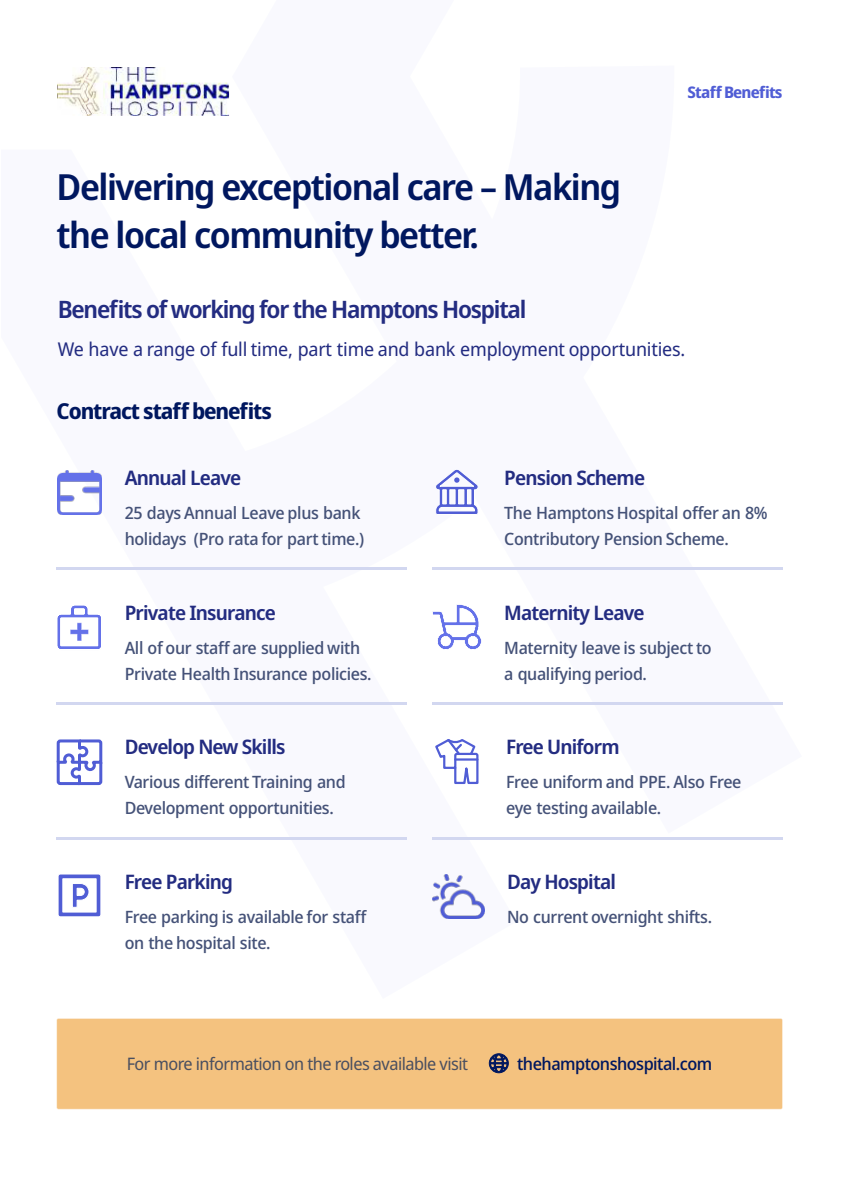
<style>
.page{position:relative;width:841px;height:1191px;background:#fff}
.page>*{position:absolute;margin:0;border:0;box-sizing:border-box;transform-origin:0 0}
.t1{font:600 36px/48px "Noto Sans Display";letter-spacing:-.04em;color:#00175f}
.t2{font:600 24px "Noto Sans Display";letter-spacing:-.05em;color:#232c81}
.t3{font:700 22px "Noto Sans Display";letter-spacing:-.05em;color:#00175f}
.t4{font:600 20px "Noto Sans Display";letter-spacing:-.04em;color:#232c81}
.t5{font:19px "Noto Sans Display";letter-spacing:-.01em;color:#232c81}
.t6{font:17.2px "Noto Sans Display";letter-spacing:-.03em;color:rgb(55 66 92/.9)}
.t7{font:500 17.2px "Noto Sans Display";letter-spacing:-.03em;color:#00175f}
.t8{font:500 17px/26px "Noto Sans Display";letter-spacing:-.02em;color:#455278}
.t9{font:700 16px "Noto Sans Display";letter-spacing:-.05em;color:#505dd5}
</style>
<div class="page">
<img style="left:58px;top:68px;width:172px;height:48px">
<hr style="left:432px;top:568px;width:351px;height:2px;background:#d2d7f0">
<hr style="left:57px;top:568px;width:350px;height:2px;background:#d2d7f0">
<svg style="left:432px;top:605px;width:49px;height:45px"></svg>
<hr style="left:432px;top:703px;width:351px;height:2px;background:#d2d7f0">
<svg style="left:57px;top:605px;width:44px;height:44px"></svg>
<hr style="left:57px;top:703px;width:350px;height:2px;background:#d2d7f0">
<svg style="left:435px;top:739px;width:44px;height:45px"></svg>
<hr style="left:432px;top:837px;width:351px;height:3px;background:#d2d7f0">
<svg style="left:56px;top:739px;width:47px;height:47px"></svg>
<hr style="left:57px;top:837px;width:350px;height:3px;background:#d2d7f0">
<img style="left:432px;top:874px;width:52px;height:45px">
<div style="left:57px;top:1018px;width:726px;height:91px;background:#f4c27f;border-radius:2px"></div>
<div style="left:56px;top:1018px;width:727px;height:92px;border:1px solid #fff;border-radius:2px"></div>
<svg style="left:489px;top:1054px;width:20px;height:19px"></svg>
<img style="left:57px;top:470px;width:45px;height:44px">
<svg style="left:435px;top:469px;width:43px;height:45px"></svg>
<svg style="left:58px;top:874px;width:43px;height:43px"></svg>
<h1 class="t1" style="left:57px;top:162px;width:566px">Delivering exceptional care – Making the local community better.</h1>
<p class="t9" style="left:688px;top:81px;width:96px">Staff Benefits</p>
<h2 class="t2" style="left:58px;top:292px;width:470px">Benefits of working for the Hamptons Hospital</h2>
<p class="t5" style="left:58px;top:336px;width:629px">We have a range of full time, part time and bank employment opportunities.</p>
<p class="t3" style="left:57px;top:395px;width:217px">Contract staff benefits</p>
<p class="t4" style="left:125px;top:463px;width:118px">Annual Leave</p>
<p class="t8" style="left:125px;top:499px;width:241px">25 days Annual Leave plus bank holidays (Pro rata for part time.)</p>
<p class="t4" style="left:125px;top:598px;width:153px">Private Insurance</p>
<p class="t8" style="left:125px;top:634px;width:248px">All of our staffare supplied with<br>Private Health Insurance policies.</p>
<p class="t4" style="left:125px;top:733px;width:162px">Develop New Skills</p>
<p class="t8" style="left:125px;top:769px;width:223px">Various different Training and<br>Development opportunities.</p>
<p class="t4" style="left:125px;top:868px;width:110px">Free Parking</p>
<p class="t8" style="left:125px;top:904px;width:244px">Free parking is available for staff on the hospital site.</p>
<p class="t4" style="left:504px;top:463px;width:142px">Pension Scheme</p>
<p class="t8" style="left:504px;top:499px;width:265px">The Hamptons Hospital offer an 8%<br>Contributory Pension Scheme.</p>
<p class="t4" style="left:504px;top:598px;width:142px">Maternity Leave</p>
<p class="t8" style="left:504px;top:634px;width:209px">Maternity leave is subject to a qualifying period.</p>
<p class="t4" style="left:506px;top:733px;width:115px">Free Uniform</p>
<p class="t8" style="left:506px;top:769px;width:237px">Free uniform and PPE. Also Free eye testing available.</p>
<p class="t4" style="left:507px;top:868px;width:110px">Day Hospital</p>
<p class="t8" style="left:507px;top:904px;width:206px">No current overnight shifts.</p>
<p class="t6" style="left:127px;top:1051px;width:343px">For more information on the roles available visit</p>
<p class="t7" style="left:517px;top:1051px;width:197px">thehamptonshospital.com</p>
</div>
